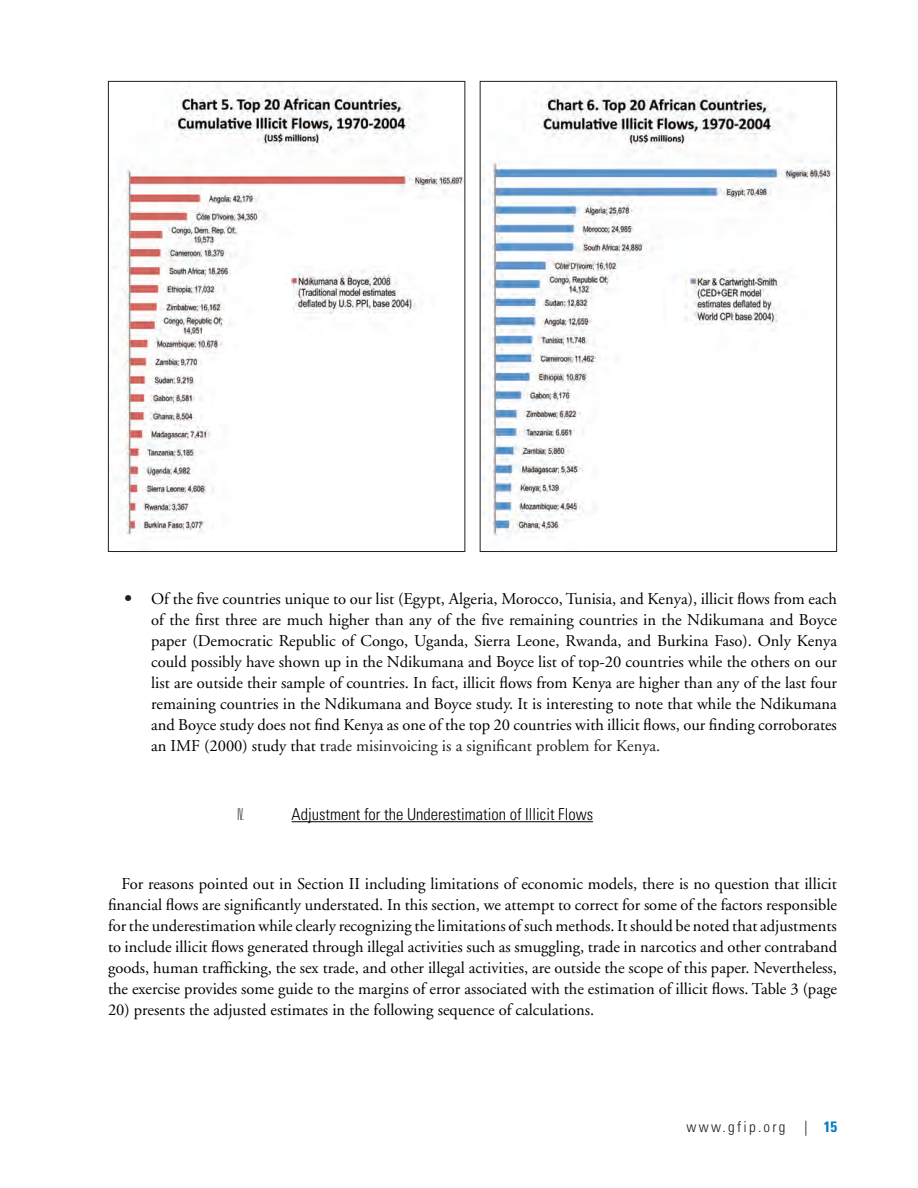
<style>
.page{position:relative;width:918px;height:1188px;background:#fff}
.page>*{position:absolute;margin:0;border:0;box-sizing:border-box;transform-origin:0 0}
.t1{font:16.5px/21px "Adobe Garamond";color:#000;text-align:justify}
.t2{font:300 condensed 16.5px "Univers";color:#000}
.t3{font:100 ultra-condensed 16.5px "Univers";color:#231f20}
.t4{font:300 condensed 15px "Univers";letter-spacing:.15em;color:#231f20}
.s1{font-family:"Univers";font-weight:100;font-stretch:ultra-condensed;color:#231f20}
.s2{color:#231f20}
.s3{font-family:"Trajan Pro";font-weight:400;font-stretch:normal}
.s4{font-weight:700;color:#007cc2}
</style>
<div class="page">
<hr style="left:292px;top:821px;width:301px;height:1px;background:#000">
<img style="left:482px;top:85px;width:352px;height:453px">
<img style="left:112px;top:86px;width:351px;height:449px">
<p class="t1" style="left:151px;top:589px;width:687px;text-indent:-27px"><span class="s1">•</span> Of the five countries unique to our list (Egypt, Algeria, Morocco, Tunisia, and Kenya), illicit flows from each of the first three are much higher than any of the five remaining countries in the Ndikumana and Boyce paper (Democratic Republic of Congo, Uganda, Sierra Leone, Rwanda, and Burkina Faso). Only Kenya could possibly have shown up in the Ndikumana and Boyce list of top-20 countries while the others on our list are outside their sample of countries. In fact, illicit flows from Kenya are higher than any of the last four remaining countries in the Ndikumana and Boyce study. It is interesting to note that while the Ndikumana and Boyce study does not find Kenya as one of the top 20 countries with illicit flows, our finding corroborates an IMF (2000) study that t<span class="s2">rade misinvoicing is a significant problem for Kenya.</span></p>
<p class="t3" style="left:238px;top:806px;width:8px">IV.</p>
<p class="t2" style="left:292px;top:804px;width:303px">Adjustment for the Underestimation of Illicit Flows</p>
<p class="t1" style="left:108px;top:874px;width:731px;text-indent:14px">For reasons pointed out in Section II including limitations of economic models, there is no question that illicit financial flows are significantly understated. In this section, we attempt to correct for some of the factors responsible for the underestimation while clearly recognizing the limitations ofsuch methods. It should be noted that adjustments to include illicit flows generated through illegal activities such as smuggling, trade in narcotics and other contraband goods, human trafficking, the sex trade, and other illegal activities, are outside the scope of this paper. Nevertheless, the exercise provides some guide to the margins of error associated with the estimation of illicit flows. Table 3 (page</p>
<p class="t1" style="left:108px;top:1000px;width:488px">20) presents the adjusted estimates in the following sequence of calculations.</p>
<p class="t4" style="left:687px;top:1118px;width:152px">www.gfip.org <span class="s3">|</span> <span class="s4">15</span></p>
</div>
